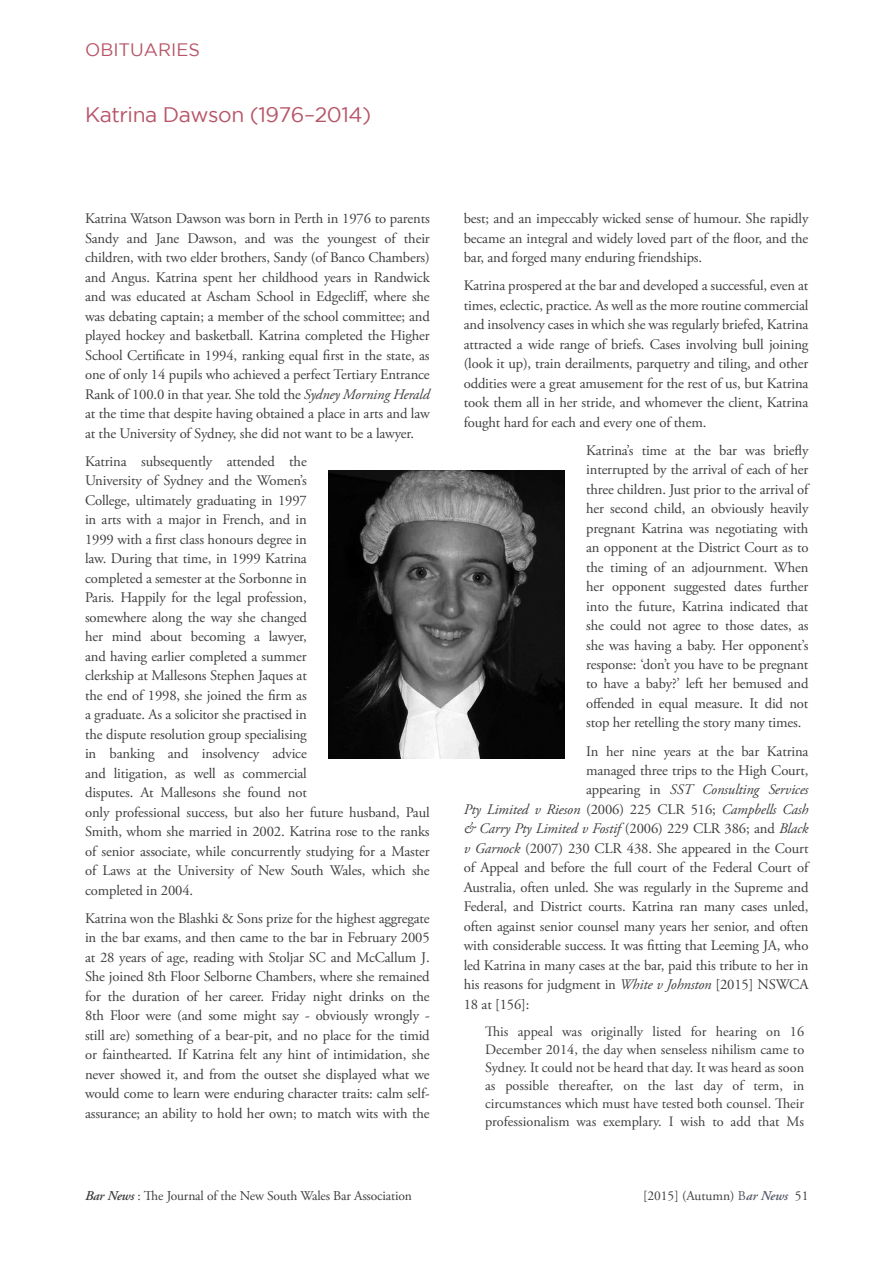
<style>
.page{position:relative;width:893px;height:1263px;background:#fff}
.page>*{position:absolute;margin:0;border:0;box-sizing:border-box;transform-origin:0 0}
.t1{font:21px "Gotham";letter-spacing:-.02em;color:#b75568}
.t2{font:18px "Gotham";color:#b75568}
.t3{font:14.7px/19.5px "Adobe Garamond Pro";letter-spacing:-.01em;color:#3e3e3f;text-align:justify}
.t4{font:italic 14.7px "Adobe Garamond Pro";letter-spacing:-.01em;color:#3e3e3f}
.t5{font:14.25px/18px "Adobe Garamond Pro";color:#3e3e3f;text-align:justify}
.t6{font:13.5px "Adobe Garamond Pro";letter-spacing:-.01em;color:#3e3e3f}
.s1{font-style:italic}
.s2{font-style:normal}
.s3{font-weight:600;font-style:italic}
.s4{color:#575b68}
.s5{font-weight:600;font-style:italic;color:#575b68}
</style>
<div class="page">
<img style="left:328px;top:470px;width:237px;height:288px">
<p class="t2" style="left:85px;top:39px;width:116px">OBITUARIES</p>
<h1 class="t1" style="left:85px;top:103px;width:288px">Katrina Dawson (1976–2014)</h1>
<p class="t3" style="left:85px;top:209px;width:346px">Katrina Watson Dawson was born in Perth in 1976 to parents Sandy and Jane Dawson, and was the youngest of their children, with two elder brothers, Sandy (of Banco Chambers) and Angus. Katrina spent her childhood years in Randwick and was educated at Ascham School in Edgecliff, where she was debating captain; a member of the school committee; and played hockey and basketball. Katrina completed the Higher School Certificate in 1994, ranking equal first in the state, as one of only 14 pupils who achieved a perfect Tertiary Entrance Rank of 100.0 in that year. She told the <span class="s1">Sydney Morning Herald </span>at the time that despite having obtained a place in arts and law at the University of Sydney, she did not want to be a lawyer.</p>
<p class="t3" style="left:85px;top:452px;width:346px;text-align:left">Katrina subsequently attended the<br>University of Sydney and the Women’s<br>College, ultimately graduating in 1997<br>in arts with a major in French, and in<br>1999 with a first class honours degree in<br>law. During that time, in 1999 Katrina<br>completed a semester at the Sorbonne in<br>Paris. Happily for the legal profession,<br>somewhere along the way she changed<br>her mind about becoming a lawyer,<br>and having earlier completed a summer<br>clerkship at Mallesons Stephen Jaques at<br>the end of 1998, she joined the firm as<br>a graduate. As a solicitor she practised in<br>the dispute resolution group specialising<br>in banking and insolvency advice<br>and litigation, as well as commercial<br>disputes. At Mallesons she found not<br>only professional success, but also her future husband, Paul Smith, whom she married in 2002. Katrina rose to the ranks of senior associate, while concurrently studying for a Master of Laws at the University of New South Wales, which she completed in 2004.</p>
<p class="t3" style="left:85px;top:909px;width:346px">Katrina won the Blashki &amp; Sons prize for the highest aggregate in the bar exams, and then came to the bar in February 2005 at 28 years of age, reading with Stoljar SC and McCallum J.<br>She joined 8th Floor Selborne Chambers, where she remained for the duration of her career. Friday night drinks on the 8th Floor were (and some might say - obviously wrongly - still are) something of a bear-pit, and no place for the timid or fainthearted. If Katrina felt any hint of intimidation, she never showed it, and from the outset she displayed what we would come to learn were enduring character traits: calm self&shy;assurance; an ability to hold her own; to match wits with the</p>
<p class="t3" style="left:464px;top:209px;width:346px">best; and an impeccably wicked sense of humour. She rapidly became an integral and widely loved part of the floor, and the bar, and forged many enduring friendships.</p>
<p class="t3" style="left:464px;top:276px;width:346px">Katrina prospered at the bar and developed a successful, even at times, eclectic, practice. As well as the more routine commercial and insolvency cases in which she was regularly briefed, Katrina attracted a wide range of briefs. Cases involving bull joining (look it up), train derailments, parquetry and tiling, and other oddities were a great amusement for the rest of us, but Katrina took them all in her stride, and whomever the client, Katrina fought hard for each and every one of them.</p>
<p class="t3" style="left:586px;top:441px;width:224px">Katrina’s time at the bar was briefly interrupted by the arrival of each of her three children. Just prior to the arrival of her second child, an obviously heavily pregnant Katrina was negotiating with an opponent at the District Court as to the timing of an adjournment. When her opponent suggested dates further into the future, Katrina indicated that she could not agree to those dates, as she was having a baby. Her opponent’s response: ‘don’t you have to be pregnant to have a baby?’ left her bemused and offended in equal measure. It did not stop her retelling the story many times.</p>
<p class="t3" style="left:586px;top:742px;width:224px">In her nine years at the bar Katrina</p>
<p class="t3" style="left:586px;top:761px;width:224px">managed three trips to the High Court,</p>
<p class="t4" style="left:586px;top:781px;width:224px"><span class="s2">appearing in</span> SST Consulting Services</p>
<p class="t4" style="left:464px;top:800px;width:346px">Pty Limited v Rieson <span class="s2">(2006) 225 CLR 516;</span> Campbells Cash</p>
<p class="t4" style="left:464px;top:820px;width:346px">&amp; Carry Pty Limited v Fostif <span class="s2">(2006) 229 CLR 386; and</span> Black</p>
<p class="t3" style="left:464px;top:839px;width:346px"><span class="s1">v Garnock</span> (2007) 230 CLR 438. She appeared in the Court</p>
<p class="t3" style="left:464px;top:858px;width:346px">of Appeal and before the full court of the Federal Court of</p>
<p class="t3" style="left:464px;top:878px;width:346px">Australia, often unled. She was regularly in the Supreme and</p>
<p class="t3" style="left:464px;top:897px;width:346px">Federal, and District courts. Katrina ran many cases unled,</p>
<p class="t3" style="left:464px;top:917px;width:346px">often against senior counsel many years her senior, and often</p>
<p class="t3" style="left:464px;top:936px;width:346px">with considerable success. It was fitting that Leeming JA, who</p>
<p class="t3" style="left:464px;top:956px;width:346px">led Katrina in many cases at the bar, paid this tribute to her in</p>
<p class="t3" style="left:464px;top:975px;width:346px">his reasons for judgment in <span class="s1">White v Johnston</span> [2015] NSWCA</p>
<p class="t3" style="left:464px;top:995px;width:67px">18 at [156]:</p>
<p class="t5" style="left:485px;top:1023px;width:321px">This appeal was originally listed for hearing on 16<br>December 2014, the day when senseless nihilism came to Sydney. It could not be heard that day. It was heard as soon as possible thereafter, on the last day of term, in circumstances which must have tested both counsel. Their professionalism was exemplary. I wish to add that Ms</p>
<p class="t6" style="left:85px;top:1188px;width:328px"><span class="s3">Bar News</span> : The Journal of the New South Wales Bar Association</p>
<p class="t6" style="left:643px;top:1188px;width:167px">[2015] (Autumn) <span class="s4">B</span><span class="s5">ar News</span> 51</p>
</div>
